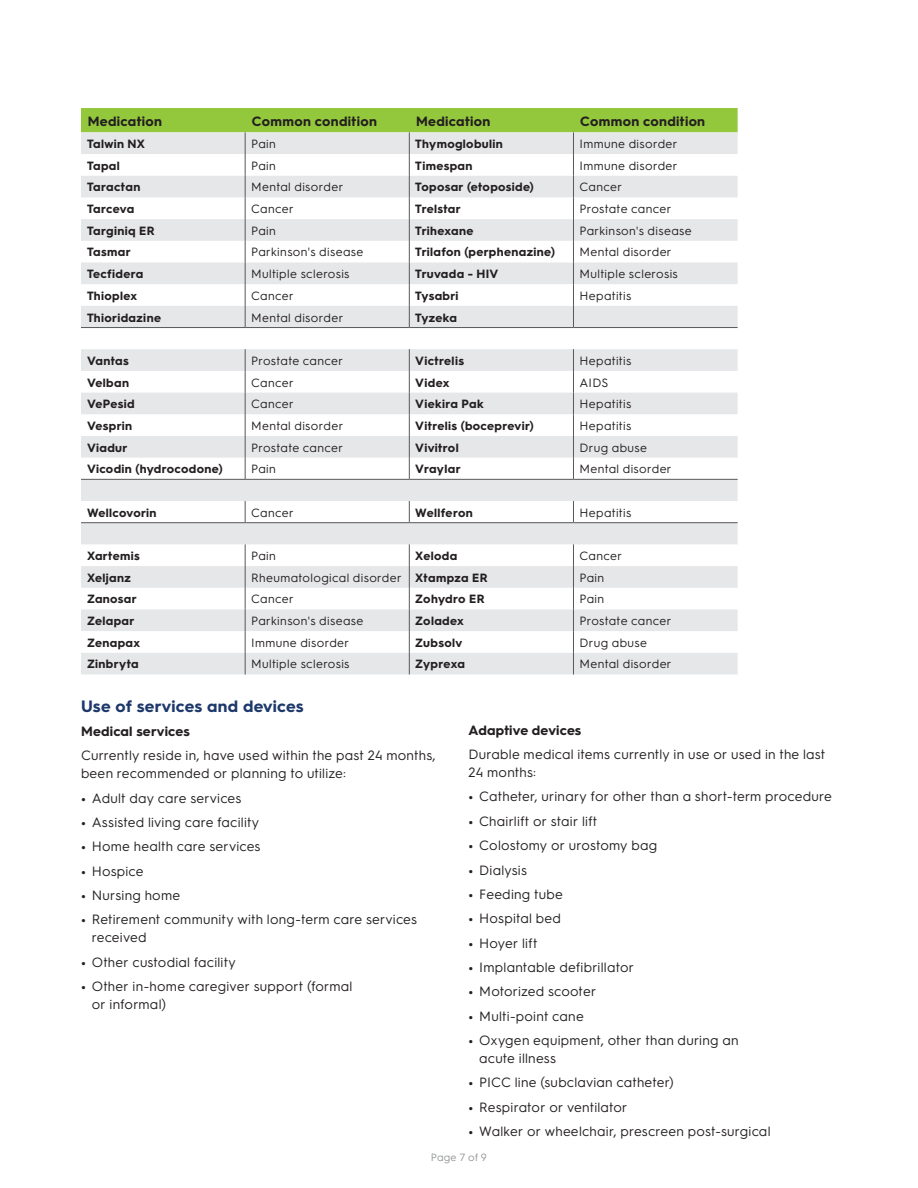
<style>
.page{position:relative;width:918px;height:1188px;background:#fff}
.page>*{position:absolute;margin:0;border:0;box-sizing:border-box;transform-origin:0 0}
.t1{font:700 16.5px "Hurme Geometric Sans 3";letter-spacing:.015em;color:#1d386a}
.t2{font:13.5px/18px "Hurme Geometric Sans 3";letter-spacing:.015em;color:#231f20}
.t3{font:700 13.5px "Hurme Geometric Sans 3";letter-spacing:.02em;color:#231f20}
.t4{font:12px "Hurme Geometric Sans 3";letter-spacing:.03em;color:#231f20}
.t5{font:700 12px "Hurme Geometric Sans 3";letter-spacing:.03em;color:#231f20}
.t6{font:700 12px "Hurme Geometric Sans 3";letter-spacing:.01em;color:#231f20}
.t7{font:10.5px "Hurme Geometric Sans 3";letter-spacing:.005em;color:#939598}
.s1{font-weight:700}
</style>
<div class="page">
<svg style="left:81px;top:349px;width:657px;height:325px;fill:#e6e7e9"></svg>
<svg style="left:81px;top:108px;width:657px;height:219px"></svg>
<svg style="left:245px;top:349px;width:1px;height:130px"></svg>
<svg style="left:409px;top:349px;width:1px;height:130px"></svg>
<svg style="left:573px;top:349px;width:1px;height:130px"></svg>
<svg style="left:245px;top:501px;width:1px;height:21px"></svg>
<svg style="left:409px;top:501px;width:1px;height:21px"></svg>
<svg style="left:573px;top:501px;width:1px;height:21px"></svg>
<svg style="left:245px;top:544px;width:1px;height:130px"></svg>
<svg style="left:409px;top:544px;width:1px;height:130px"></svg>
<svg style="left:573px;top:544px;width:1px;height:130px"></svg>
<hr style="left:81px;top:327px;width:164px;height:1px;background:#57585a">
<hr style="left:245px;top:327px;width:164px;height:1px;background:#57585a">
<hr style="left:409px;top:327px;width:164px;height:1px;background:#57585a">
<hr style="left:573px;top:327px;width:165px;height:1px;background:#57585a">
<hr style="left:81px;top:479px;width:164px;height:1px;background:#57585a">
<hr style="left:245px;top:479px;width:164px;height:1px;background:#57585a">
<hr style="left:409px;top:479px;width:164px;height:1px;background:#57585a">
<hr style="left:573px;top:479px;width:165px;height:1px;background:#57585a">
<hr style="left:81px;top:522px;width:164px;height:1px;background:#57585a">
<hr style="left:245px;top:522px;width:164px;height:1px;background:#57585a">
<hr style="left:409px;top:522px;width:164px;height:1px;background:#57585a">
<hr style="left:573px;top:522px;width:165px;height:1px;background:#57585a">
<p class="t3" style="left:88px;top:111px;width:76px">Medication</p>
<p class="t3" style="left:252px;top:111px;width:126px">Common condition</p>
<p class="t3" style="left:416px;top:111px;width:76px">Medication</p>
<p class="t3" style="left:580px;top:111px;width:126px">Common condition</p>
<p class="t5" style="left:87px;top:135px;width:60px">Talwin NX</p>
<p class="t4" style="left:251px;top:135px;width:26px">Pain</p>
<p class="t5" style="left:415px;top:135px;width:89px">Thymoglobulin</p>
<p class="t4" style="left:579px;top:135px;width:100px">Immune disorder</p>
<p class="t5" style="left:87px;top:157px;width:34px">Tapal</p>
<p class="t4" style="left:251px;top:157px;width:26px">Pain</p>
<p class="t5" style="left:415px;top:157px;width:59px">Timespan</p>
<p class="t4" style="left:579px;top:157px;width:100px">Immune disorder</p>
<p class="t5" style="left:87px;top:179px;width:55px">Taractan</p>
<p class="t4" style="left:251px;top:179px;width:94px">Mental disorder</p>
<p class="t5" style="left:415px;top:179px;width:120px">Toposar (etoposide)</p>
<p class="t4" style="left:579px;top:179px;width:44px">Cancer</p>
<p class="t6" style="left:87px;top:201px;width:49px">Tarceva</p>
<p class="t4" style="left:251px;top:201px;width:44px">Cancer</p>
<p class="t5" style="left:415px;top:201px;width:47px">Trelstar</p>
<p class="t4" style="left:579px;top:201px;width:93px">Prostate cancer</p>
<p class="t5" style="left:87px;top:222px;width:69px">Targiniq ER</p>
<p class="t4" style="left:251px;top:222px;width:26px">Pain</p>
<p class="t5" style="left:415px;top:222px;width:60px">Trihexane</p>
<p class="t4" style="left:579px;top:222px;width:114px">Parkinson's disease</p>
<p class="t5" style="left:87px;top:244px;width:45px">Tasmar</p>
<p class="t4" style="left:251px;top:244px;width:114px">Parkinson's disease</p>
<p class="t5" style="left:415px;top:244px;width:141px">Trilafon (perphenazine)</p>
<p class="t4" style="left:579px;top:244px;width:94px">Mental disorder</p>
<p class="t5" style="left:87px;top:266px;width:58px">Tecfidera</p>
<p class="t4" style="left:251px;top:266px;width:100px">Multiple sclerosis</p>
<p class="t5" style="left:415px;top:266px;width:85px">Truvada - HIV</p>
<p class="t4" style="left:579px;top:266px;width:100px">Multiple sclerosis</p>
<p class="t5" style="left:87px;top:287px;width:52px">Thioplex</p>
<p class="t4" style="left:251px;top:287px;width:44px">Cancer</p>
<p class="t5" style="left:415px;top:287px;width:45px">Tysabri</p>
<p class="t4" style="left:579px;top:287px;width:53px">Hepatitis</p>
<p class="t5" style="left:87px;top:309px;width:76px">Thioridazine</p>
<p class="t4" style="left:251px;top:309px;width:94px">Mental disorder</p>
<p class="t5" style="left:415px;top:309px;width:43px">Tyzeka</p>
<p class="t5" style="left:87px;top:352px;width:43px">Vantas</p>
<p class="t4" style="left:251px;top:352px;width:93px">Prostate cancer</p>
<p class="t5" style="left:415px;top:352px;width:50px">Victrelis</p>
<p class="t4" style="left:579px;top:352px;width:53px">Hepatitis</p>
<p class="t5" style="left:87px;top:374px;width:44px">Velban</p>
<p class="t4" style="left:251px;top:374px;width:44px">Cancer</p>
<p class="t5" style="left:415px;top:374px;width:36px">Videx</p>
<p class="t4" style="left:579px;top:374px;width:30px">AIDS</p>
<p class="t5" style="left:87px;top:396px;width:49px">VePesid</p>
<p class="t4" style="left:251px;top:396px;width:44px">Cancer</p>
<p class="t5" style="left:415px;top:396px;width:70px">Viekira Pak</p>
<p class="t4" style="left:579px;top:396px;width:53px">Hepatitis</p>
<p class="t5" style="left:87px;top:417px;width:47px">Vesprin</p>
<p class="t4" style="left:251px;top:417px;width:94px">Mental disorder</p>
<p class="t5" style="left:415px;top:417px;width:120px">Vitrelis (boceprevir)</p>
<p class="t4" style="left:579px;top:417px;width:53px">Hepatitis</p>
<p class="t5" style="left:87px;top:439px;width:42px">Viadur</p>
<p class="t4" style="left:251px;top:439px;width:93px">Prostate cancer</p>
<p class="t5" style="left:415px;top:439px;width:45px">Vivitrol</p>
<p class="t4" style="left:579px;top:439px;width:69px">Drug abuse</p>
<p class="t5" style="left:87px;top:461px;width:137px">Vicodin (hydrocodone)</p>
<p class="t4" style="left:251px;top:461px;width:26px">Pain</p>
<p class="t5" style="left:415px;top:461px;width:47px">Vraylar</p>
<p class="t4" style="left:579px;top:461px;width:94px">Mental disorder</p>
<p class="t5" style="left:87px;top:504px;width:71px">Wellcovorin</p>
<p class="t4" style="left:251px;top:504px;width:44px">Cancer</p>
<p class="t5" style="left:415px;top:504px;width:59px">Wellferon</p>
<p class="t4" style="left:579px;top:504px;width:53px">Hepatitis</p>
<p class="t5" style="left:87px;top:547px;width:54px">Xartemis</p>
<p class="t4" style="left:251px;top:547px;width:26px">Pain</p>
<p class="t5" style="left:415px;top:547px;width:43px">Xeloda</p>
<p class="t4" style="left:579px;top:547px;width:44px">Cancer</p>
<p class="t5" style="left:87px;top:569px;width:45px">Xeljanz</p>
<p class="t4" style="left:251px;top:569px;width:238px">Rheumatological disorder <span class="s1">Xtampza ER</span></p>
<p class="t4" style="left:579px;top:569px;width:26px">Pain</p>
<p class="t5" style="left:87px;top:591px;width:51px">Zanosar</p>
<p class="t4" style="left:251px;top:591px;width:44px">Cancer</p>
<p class="t5" style="left:415px;top:591px;width:71px">Zohydro ER</p>
<p class="t4" style="left:579px;top:591px;width:26px">Pain</p>
<p class="t5" style="left:87px;top:613px;width:49px">Zelapar</p>
<p class="t4" style="left:251px;top:613px;width:114px">Parkinson's disease</p>
<p class="t5" style="left:415px;top:613px;width:50px">Zoladex</p>
<p class="t4" style="left:579px;top:613px;width:93px">Prostate cancer</p>
<p class="t5" style="left:87px;top:634px;width:55px">Zenapax</p>
<p class="t4" style="left:251px;top:634px;width:100px">Immune disorder</p>
<p class="t5" style="left:415px;top:634px;width:48px">Zubsolv</p>
<p class="t4" style="left:579px;top:634px;width:69px">Drug abuse</p>
<p class="t5" style="left:87px;top:656px;width:53px">Zinbryta</p>
<p class="t4" style="left:251px;top:656px;width:100px">Multiple sclerosis</p>
<p class="t6" style="left:415px;top:656px;width:51px">Zyprexa</p>
<p class="t4" style="left:579px;top:656px;width:94px">Mental disorder</p>
<p class="t1" style="left:81px;top:694px;width:224px">Use of services and devices</p>
<p class="t3" style="left:81px;top:722px;width:110px">Medical services</p>
<p class="t2" style="left:81px;top:746px;width:356px">Currently reside in, have used within the past 24 months, been recommended or planning to utilize:</p>
<p class="t2" style="left:81px;top:788px;width:162px"><span class="s1">•</span> Adult day care services</p>
<p class="t2" style="left:81px;top:812px;width:180px"><span class="s1">•</span> Assisted living care facility</p>
<p class="t2" style="left:81px;top:837px;width:181px"><span class="s1">•</span> Home health care services</p>
<p class="t2" style="left:81px;top:861px;width:64px"><span class="s1">•</span> Hospice</p>
<p class="t2" style="left:81px;top:885px;width:101px"><span class="s1">•</span> Nursing home</p>
<p class="t2" style="left:92px;top:910px;width:327px;text-indent:-11px"><span class="s1">•</span> Retirement community with long-term care services received</p>
<p class="t2" style="left:81px;top:952px;width:156px"><span class="s1">•</span> Other custodial facility</p>
<p class="t2" style="left:92px;top:977px;width:262px;text-indent:-11px"><span class="s1">•</span> Other in-home caregiver support (formal or informal)</p>
<p class="t3" style="left:468px;top:720px;width:114px">Adaptive devices</p>
<p class="t2" style="left:468px;top:744px;width:359px">Durable medical items currently in use or used in the last<br>24 months:</p>
<p class="t2" style="left:468px;top:787px;width:365px"><span class="s1">•</span> Catheter, urinary for other than a short-term procedure</p>
<p class="t2" style="left:468px;top:811px;width:130px"><span class="s1">•</span> Chairlift or stair lift</p>
<p class="t2" style="left:468px;top:836px;width:190px"><span class="s1">•</span> Colostomy or urostomy bag</p>
<p class="t2" style="left:468px;top:860px;width:60px"><span class="s1">•</span> Dialysis</p>
<p class="t2" style="left:468px;top:884px;width:96px"><span class="s1">•</span> Feeding tube</p>
<p class="t2" style="left:468px;top:909px;width:94px"><span class="s1">•</span> Hospital bed</p>
<p class="t2" style="left:468px;top:933px;width:71px"><span class="s1">•</span> Hoyer lift</p>
<p class="t2" style="left:468px;top:957px;width:167px"><span class="s1">•</span> Implantable defibrillator</p>
<p class="t2" style="left:468px;top:982px;width:129px"><span class="s1">•</span> Motorized scooter</p>
<p class="t2" style="left:468px;top:1006px;width:117px"><span class="s1">•</span> Multi-point cane</p>
<p class="t2" style="left:479px;top:1030px;width:261px;text-indent:-11px"><span class="s1">•</span> Oxygen equipment, other than during an acute illness</p>
<p class="t2" style="left:468px;top:1073px;width:207px"><span class="s1">•</span> PICC line (subclavian catheter)</p>
<p class="t2" style="left:468px;top:1097px;width:161px"><span class="s1">•</span> Respirator or ventilator</p>
<p class="t2" style="left:468px;top:1122px;width:304px"><span class="s1">•</span> Walker or wheelchair, prescreen post-surgical</p>
<p class="t7" style="left:431px;top:1150px;width:58px">Page 7 of 9</p>
</div>
